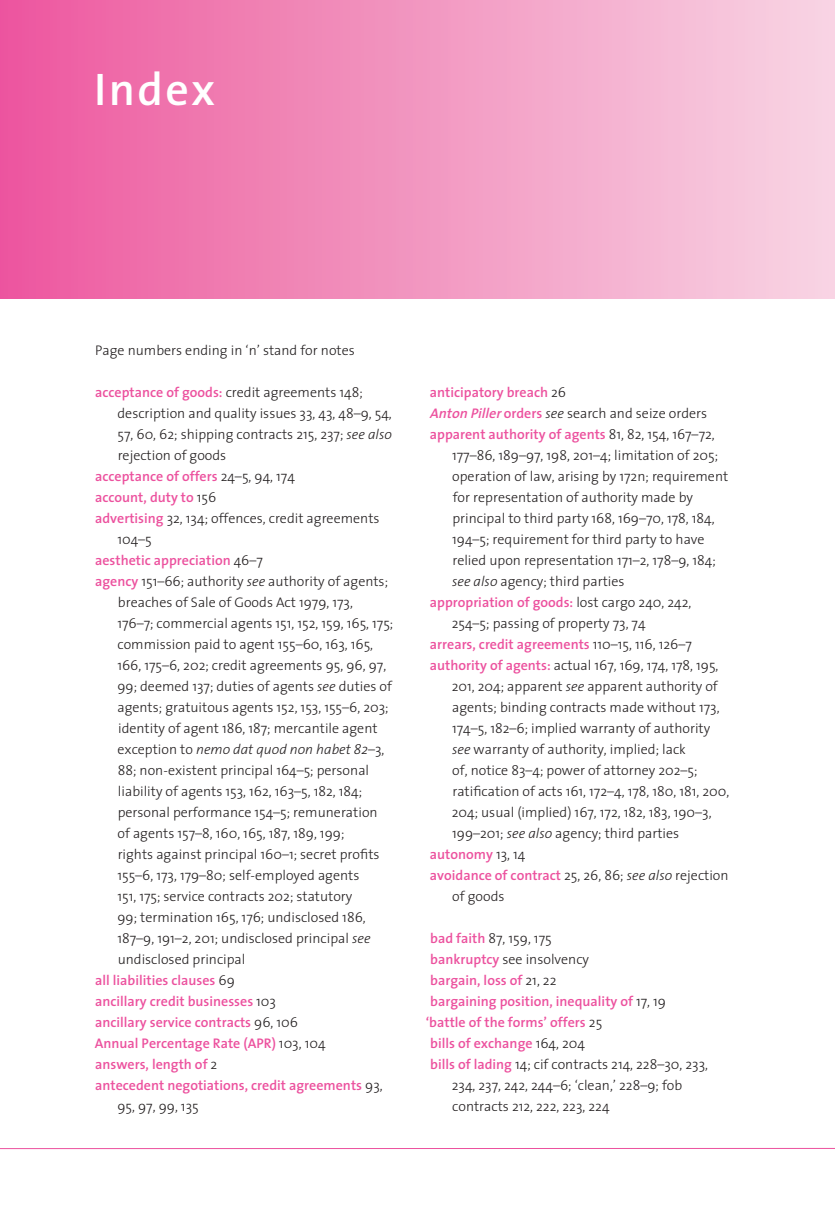
<style>
.page{position:relative;width:835px;height:1220px;background:#fff}
.page>*{position:absolute;margin:0;border:0;box-sizing:border-box;transform-origin:0 0}
.t1{font:600 46px "The Sans";letter-spacing:.05em;color:#fff}
.t2{font:300 14px "The Sans";color:#231f20}
.t3{font:600 14px "The Sans";color:#ec519e}
.t4{font:italic 300 14px "The Sans";color:#231f20}
.s1{font-weight:600;color:#ec519e}
.s2{font-style:italic}
.s3{font-weight:300;color:#231f20}
.s4{font-style:normal}
.s5{font-weight:600;font-style:italic;color:#ec519e}
.s6{font-weight:300;font-style:italic;color:#231f20}
</style>
<div class="page">
<hr style="left:0;top:1148px;width:834px;height:1px;background:#ec519e">
<div style="left:0;top:0;width:834px;height:298px;background:linear-gradient(to right,#ed589e,#f8d5e4)"></div>
<h1 class="t1" style="left:94px;top:71px;width:122px">Index</h1>
<p class="t2" style="left:95px;top:345px;width:261px">Page numbers ending in ‘n’ stand for notes</p>
<p class="t2" style="left:95px;top:387px;width:269px"><span class="s1">acceptance of goods:</span> credit agreements 148;</p>
<p class="t2" style="left:117px;top:408px;width:276px">description and quality issues 33, 43, 48–9, 54,</p>
<p class="t2" style="left:117px;top:429px;width:276px">57, 60, 62; shipping contracts 215, 237; <span class="s2">see also</span></p>
<p class="t2" style="left:118px;top:450px;width:110px">rejection of goods</p>
<p class="t3" style="left:95px;top:471px;width:201px">acceptance of offers <span class="s3">24–5, 94, 174</span></p>
<p class="t3" style="left:95px;top:492px;width:123px">account, duty to <span class="s3">156</span></p>
<p class="t2" style="left:95px;top:513px;width:286px"><span class="s1">advertising</span> 32, 134; offences, credit agreements</p>
<p class="t2" style="left:117px;top:534px;width:36px">104–5</p>
<p class="t3" style="left:95px;top:555px;width:169px">aesthetic appreciation <span class="s3">46–7</span></p>
<p class="t2" style="left:95px;top:576px;width:294px"><span class="s1">agency</span> 151–66; authority <span class="s2">see</span> authority of agents;</p>
<p class="t2" style="left:118px;top:597px;width:236px">breaches of Sale of Goods Act 1979, 173,</p>
<p class="t2" style="left:117px;top:618px;width:277px">176–7; commercial agents 151, 152, 159, 165, 175;</p>
<p class="t2" style="left:117px;top:639px;width:257px">commission paid to agent 155–60, 163, 165,</p>
<p class="t2" style="left:117px;top:660px;width:270px">166, 175–6, 202; credit agreements 95, 96, 97,</p>
<p class="t2" style="left:117px;top:681px;width:276px">99; deemed 137; duties of agents <span class="s2">see</span> duties of</p>
<p class="t2" style="left:117px;top:702px;width:273px">agents; gratuitous agents 152, 153, 155–6, 203;</p>
<p class="t2" style="left:118px;top:723px;width:261px">identity of agent 186, 187; mercantile agent</p>
<p class="t4" style="left:117px;top:744px;width:268px"><span class="s4">exception to</span> nemo dat quod non habet 82<span class="s4">–3,</span></p>
<p class="t2" style="left:118px;top:765px;width:253px">88; non-existent principal 164–5; personal</p>
<p class="t2" style="left:118px;top:786px;width:246px">liability of agents 153, 162, 163–5, 182, 184;</p>
<p class="t2" style="left:118px;top:807px;width:261px">personal performance 154–5; remuneration</p>
<p class="t2" style="left:117px;top:828px;width:228px">of agents 157–8, 160, 165, 187, 189, 199;</p>
<p class="t2" style="left:118px;top:849px;width:263px">rights against principal 160–1; secret profits</p>
<p class="t2" style="left:117px;top:870px;width:243px">155–6, 173, 179–80; self-employed agents</p>
<p class="t2" style="left:117px;top:891px;width:236px">151, 175; service contracts 202; statutory</p>
<p class="t2" style="left:117px;top:912px;width:250px">99; termination 165, 176; undisclosed 186,</p>
<p class="t2" style="left:117px;top:933px;width:255px">187–9, 191–2, 201; undisclosed principal <span class="s2">see</span></p>
<p class="t2" style="left:118px;top:954px;width:129px">undisclosed principal</p>
<p class="t3" style="left:95px;top:975px;width:141px">all liabilities clauses <span class="s3">69</span></p>
<p class="t3" style="left:95px;top:996px;width:182px">ancillary credit businesses <span class="s3">103</span></p>
<p class="t3" style="left:95px;top:1017px;width:204px">ancillary service contracts <span class="s3">96, 106</span></p>
<p class="t3" style="left:95px;top:1038px;width:232px">Annual Percentage Rate (APR) <span class="s3">103, 104</span></p>
<p class="t3" style="left:95px;top:1059px;width:124px">answers, length of <span class="s3">2</span></p>
<p class="t3" style="left:95px;top:1080px;width:289px">antecedent negotiations, credit agreements <span class="s3">93,</span></p>
<p class="t2" style="left:117px;top:1101px;width:83px">95, 97, 99, 135</p>
<p class="t3" style="left:430px;top:387px;width:138px">anticipatory breach <span class="s3">26</span></p>
<p class="t2" style="left:429px;top:408px;width:279px"><span class="s5">Anton Piller</span><span class="s1">orders</span> <span class="s2">see</span> search and seize orders</p>
<p class="t3" style="left:430px;top:429px;width:286px">apparent authority of agents <span class="s3">81, 82, 154, 167–72,</span></p>
<p class="t2" style="left:452px;top:450px;width:267px">177–86, 189–97, 198, 201–4; limitation of 205;</p>
<p class="t2" style="left:452px;top:471px;width:277px">operation of law, arising by 172n; requirement</p>
<p class="t2" style="left:453px;top:492px;width:242px">for representation of authority made by</p>
<p class="t2" style="left:452px;top:513px;width:264px">principal to third party 168, 169–70, 178, 184,</p>
<p class="t2" style="left:452px;top:534px;width:254px">194–5; requirement for third party to have</p>
<p class="t2" style="left:452px;top:555px;width:265px">relied upon representation 171–2, 178–9, 184;</p>
<p class="t2" style="left:452px;top:576px;width:174px"><span class="s2">see also</span> agency; third parties</p>
<p class="t3" style="left:430px;top:597px;width:263px">appropriation of goods: <span class="s3">lost cargo 240, 242,</span></p>
<p class="t2" style="left:451px;top:618px;width:195px">254–5; passing of property 73, 74</p>
<p class="t3" style="left:430px;top:639px;width:263px">arrears, credit agreements <span class="s3">110–15, 116, 126–7</span></p>
<p class="t2" style="left:430px;top:660px;width:290px"><span class="s1">authority of agents:</span> actual 167, 169, 174, 178, 195,</p>
<p class="t2" style="left:451px;top:681px;width:267px">201, 204; apparent <span class="s2">see</span> apparent authority of</p>
<p class="t2" style="left:452px;top:702px;width:269px">agents; binding contracts made without 173,</p>
<p class="t2" style="left:452px;top:723px;width:259px">174–5, 182–6; implied warranty of authority</p>
<p class="t2" style="left:452px;top:744px;width:235px"><span class="s2">see</span> warranty of authority, implied; lack</p>
<p class="t2" style="left:452px;top:765px;width:247px">of, notice 83–4; power of attorney 202–5;</p>
<p class="t2" style="left:452px;top:786px;width:278px">ratification of acts 161, 172–4, 178, 180, 181, 200,</p>
<p class="t2" style="left:451px;top:807px;width:261px">204; usual (implied) 167, 172, 182, 183, 190–3,</p>
<p class="t2" style="left:452px;top:828px;width:228px">199–201; <span class="s2">see also</span> agency; third parties</p>
<p class="t3" style="left:430px;top:849px;width:97px">autonomy <span class="s3">13, 14</span></p>
<p class="t3" style="left:430px;top:870px;width:300px">avoidance of contract <span class="s3">25, 26, 86;</span> <span class="s6">see also</span> <span class="s3">rejection</span></p>
<p class="t2" style="left:452px;top:891px;width:54px">of goods</p>
<p class="t2" style="left:430px;top:933px;width:123px"><span class="s1">bad faith</span> 87, 159, 175</p>
<p class="t2" style="left:430px;top:954px;width:160px"><span class="s1">bankruptcy</span> see insolvency</p>
<p class="t3" style="left:430px;top:975px;width:128px">bargain, loss of <span class="s3">21, 22</span></p>
<p class="t3" style="left:430px;top:996px;width:237px">bargaining position, inequality of <span class="s3">17, 19</span></p>
<p class="t3" style="left:425px;top:1017px;width:178px">‘battle of the forms’ offers <span class="s3">25</span></p>
<p class="t3" style="left:430px;top:1038px;width:156px">bills of exchange <span class="s3">164, 204</span></p>
<p class="t2" style="left:430px;top:1059px;width:279px"><span class="s1">bills of lading</span> 14; cif contracts 214, 228–30, 233,</p>
<p class="t2" style="left:451px;top:1080px;width:232px">234, 237, 242, 244–6; ‘clean,’ 228–9; fob</p>
<p class="t2" style="left:452px;top:1101px;width:159px">contracts 212, 222, 223, 224</p>
</div>
